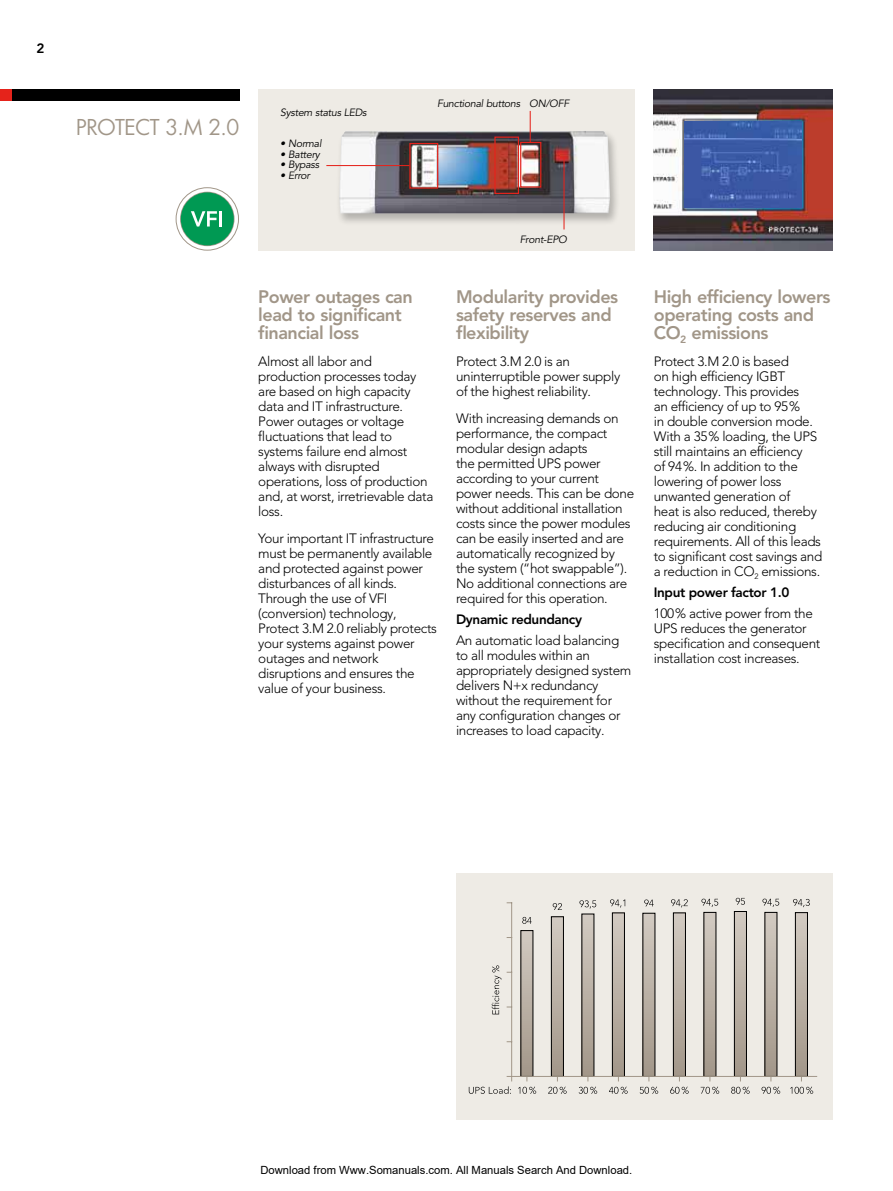
<style>
.page{position:relative;width:893px;height:1191px;background:#fff}
.page>*{position:absolute;margin:0;border:0;box-sizing:border-box;transform-origin:0 0}
.t1{font:24px "AEG Renner";letter-spacing:-.015em;color:#a19688}
.t2{font:800 18px/18px "Avenir LT Pro";letter-spacing:-.025em;color:#a19688}
.t3{font:300 13.5px/15px "Avenir LT Pro";letter-spacing:-.025em;color:#000}
.t4{font:800 13.5px "Avenir LT Pro";letter-spacing:-.025em;color:#000}
.t5{font:11.25px "Arial";color:#000}
.t6{font:italic 10.5px "Avenir LT Pro";letter-spacing:-.025em;color:#000}
</style>
<div class="page">
<img style="left:654px;top:89px;width:178px;height:162px">
<img style="left:684px;top:121px;width:117px;height:87px">
<div style="left:258px;top:89px;width:377px;height:162px;background:#eeebe5"></div>
<div style="left:335px;top:129px;width:285px;height:97px;background:#000;opacity:.25"></div>
<img style="left:339px;top:131px;width:271px;height:82px">
<div style="left:409px;top:143px;width:29px;height:46px;border:1px solid #e5231b"></div>
<hr style="left:326px;top:165px;width:84px;height:1px;background:#e5231b">
<div style="left:494px;top:136px;width:25px;height:58px;border:1px solid #e5231b"></div>
<div style="left:520px;top:142px;width:21px;height:46px;border:1px solid #e5231b"></div>
<hr style="left:530px;top:111px;width:1px;height:32px;background:#e5231b">
<hr style="left:563px;top:158px;width:1px;height:71px;background:#e5231b">
<svg style="left:176px;top:188px;width:62px;height:62px"></svg>
<div style="left:176px;top:187px;width:63px;height:63px;border:1px solid #a19688;border-radius:50%"></div>
<svg style="left:180px;top:192px;width:54px;height:54px"></svg>
<div style="left:181px;top:192px;width:53px;height:53px;background:#009953;border-radius:50%"></div>
<svg style="left:191px;top:211px;width:26px;height:15px"></svg>
<hr style="left:219px;top:211px;width:3px;height:15px;background:#fff">
<div style="left:11px;top:89px;width:228px;height:11px;background:#000"></div>
<div style="left:0;top:89px;width:11px;height:11px;background:#e5231b"></div>
<div style="left:456px;top:873px;width:376px;height:246px;background:#eeebe5"></div>
<hr style="left:511px;top:902px;width:1px;height:179px;background:#a19688">
<svg style="left:518px;top:1077px;width:18px;height:17px"></svg>
<svg style="left:548px;top:1077px;width:19px;height:17px"></svg>
<svg style="left:579px;top:1077px;width:18px;height:17px"></svg>
<svg style="left:609px;top:1077px;width:19px;height:17px"></svg>
<svg style="left:640px;top:1077px;width:18px;height:17px"></svg>
<svg style="left:670px;top:1077px;width:19px;height:17px"></svg>
<svg style="left:701px;top:1077px;width:18px;height:17px"></svg>
<svg style="left:731px;top:1077px;width:19px;height:17px"></svg>
<svg style="left:761px;top:1077px;width:19px;height:17px"></svg>
<svg style="left:790px;top:1077px;width:23px;height:17px"></svg>
<svg style="left:522px;top:917px;width:10px;height:7px"></svg>
<svg style="left:553px;top:903px;width:9px;height:7px"></svg>
<svg style="left:579px;top:900px;width:17px;height:8px"></svg>
<svg style="left:610px;top:899px;width:15px;height:8px"></svg>
<svg style="left:644px;top:899px;width:10px;height:7px"></svg>
<svg style="left:671px;top:899px;width:17px;height:8px"></svg>
<svg style="left:701px;top:898px;width:17px;height:9px"></svg>
<svg style="left:736px;top:897px;width:9px;height:7px"></svg>
<svg style="left:762px;top:898px;width:17px;height:9px"></svg>
<svg style="left:523px;top:932px;width:8px;height:142px"></svg>
<svg style="left:553px;top:918px;width:9px;height:156px"></svg>
<div style="left:551px;top:916px;width:13px;height:160px;border:1px solid #000"></div>
<svg style="left:584px;top:916px;width:8px;height:158px"></svg>
<svg style="left:614px;top:914px;width:9px;height:160px"></svg>
<div style="left:612px;top:912px;width:13px;height:164px;border:1px solid #000"></div>
<svg style="left:645px;top:915px;width:8px;height:159px"></svg>
<svg style="left:675px;top:914px;width:9px;height:160px"></svg>
<div style="left:673px;top:912px;width:13px;height:164px;border:1px solid #000"></div>
<svg style="left:706px;top:914px;width:8px;height:160px"></svg>
<svg style="left:736px;top:913px;width:9px;height:161px"></svg>
<div style="left:734px;top:911px;width:13px;height:165px;border:1px solid #000"></div>
<svg style="left:767px;top:914px;width:8px;height:160px"></svg>
<svg style="left:797px;top:914px;width:9px;height:160px"></svg>
<div style="left:795px;top:912px;width:13px;height:164px;border:1px solid #000"></div>
<svg style="left:793px;top:899px;width:17px;height:8px"></svg>
<hr style="left:507px;top:1076px;width:310px;height:1px;background:#a19688">
<svg style="left:469px;top:1086px;width:42px;height:7px"></svg>
<svg style="left:492px;top:965px;width:9px;height:49px"></svg>
<p class="t4" style="left:37px;top:40px;width:9px">2</p>
<h1 class="t1" style="left:76px;top:113px;width:164px">PROTECT 3.M 2.0</h1>
<p class="t6" style="left:280px;top:106px;width:88px">System status LEDs</p>
<p class="t6" style="left:280px;top:137px;width:43px">• Normal</p>
<p class="t6" style="left:280px;top:148px;width:41px">• Battery</p>
<p class="t6" style="left:280px;top:158px;width:41px">• Bypass</p>
<p class="t6" style="left:280px;top:169px;width:31px">• Error</p>
<p class="t6" style="left:437px;top:97px;width:134px">Functional buttons ON/OFF</p>
<h2 class="t2" style="left:258px;top:288px;width:156px">Power outages can lead to significant financial loss</h2>
<p class="t3" style="left:258px;top:354px;width:177px">Almost all labor and production processes today are based on high capacity data and IT infrastructure.<br>Power outages or voltage fluctuations that lead to systems failure end almost always with disrupted operations, loss of production and, at worst, irretrievable data loss.</p>
<p class="t3" style="left:258px;top:531px;width:180px">Your important IT infrastructure must be permanently available and protected against power disturbances of all kinds.<br>Through the use of VFI (conversion) technology,<br>Protect 3.M 2.0 reliably protects your systems against power outages and network disruptions and ensures the value of your business.</p>
<p class="t6" style="left:520px;top:233px;width:49px">Front-EPO</p>
<h2 class="t2" style="left:456px;top:288px;width:164px">Modularity provides safety reserves and flexibility</h2>
<p class="t3" style="left:456px;top:354px;width:166px">Protect 3.M 2.0 is an uninterruptible power supply of the highest reliability.</p>
<p class="t3" style="left:456px;top:411px;width:180px">With increasing demands on performance, the compact modular design adapts<br>the permitted UPS power according to your current power needs. This can be done without additional installation costs since the power modules can be easily inserted and are automatically recognized by the system (“hot swappable”).<br>No additional connections are required for this operation.</p>
<p class="t4" style="left:456px;top:611px;width:128px">Dynamic redundancy</p>
<p class="t3" style="left:456px;top:633px;width:177px">An automatic load balancing to all modules within an appropriately designed system delivers N+x redundancy without the requirement for any configuration changes or increases to load capacity.</p>
<h2 class="t2" style="left:654px;top:288px;width:178px">High efficiency lowers operating costs and<br>CO<sub>2</sub> emissions</h2>
<p class="t3" style="left:654px;top:354px;width:170px">Protect 3.M 2.0 is based<br>on high efficiency IGBT technology. This provides<br>an efficiency of up to 95%<br>in double conversion mode.<br>With a 35% loading, the UPS still maintains an efficiency<br>of 94%. In addition to the lowering of power loss unwanted generation of<br>heat is also reduced, thereby reducing air conditioning requirements. All of this leads to significant cost savings and a reduction in CO<sub>2</sub> emissions.</p>
<p class="t4" style="left:654px;top:584px;width:137px">Input power factor 1.0</p>
<p class="t3" style="left:654px;top:606px;width:168px">100% active power from the<br>UPS reduces the generator specification and consequent installation cost increases.</p>
<p class="t5" style="left:260px;top:1163px;width:373px">Download from Www.Somanuals.com. All Manuals Search And Download.</p>
</div>
